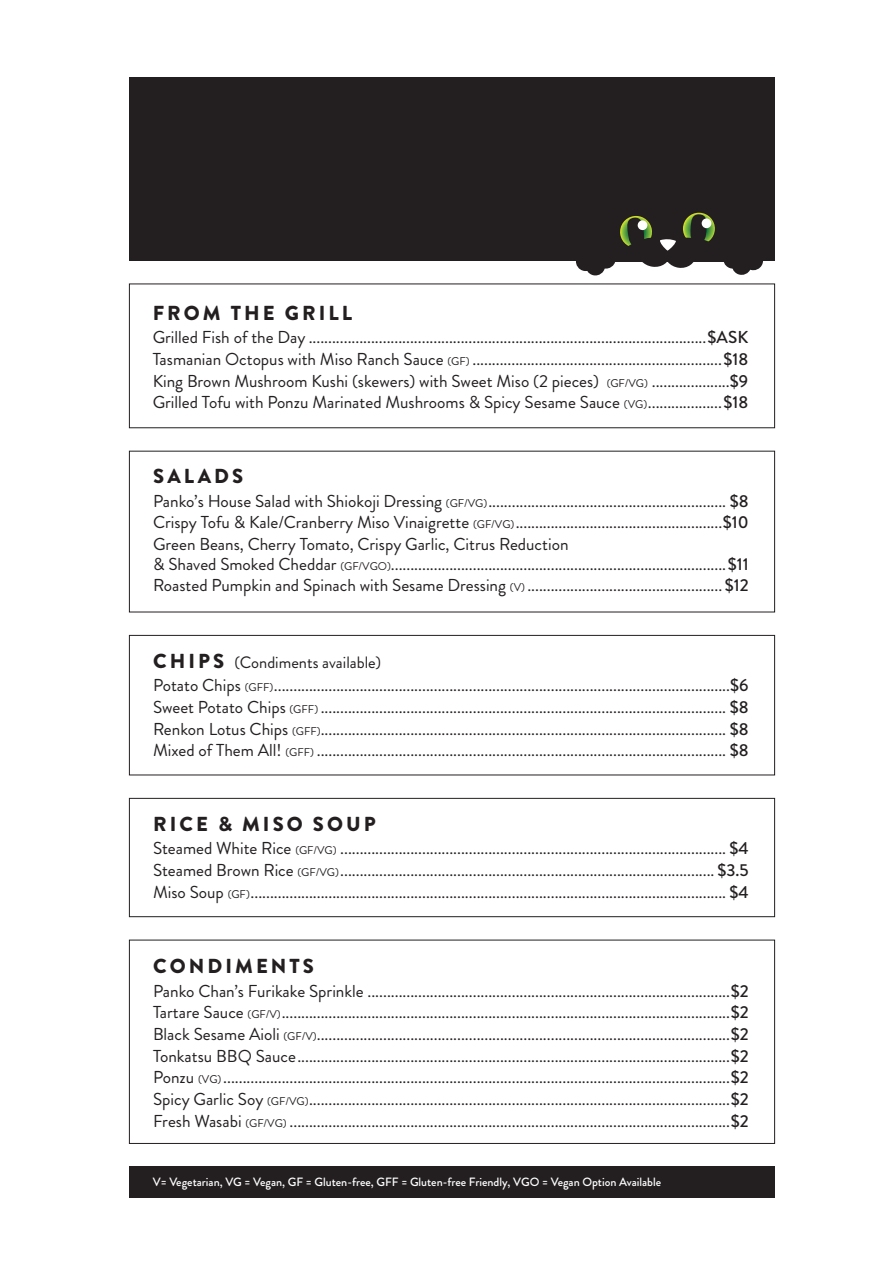
<style>
.page{position:relative;width:893px;height:1263px;background:#fff}
.page>*{position:absolute;margin:0;border:0;box-sizing:border-box;transform-origin:0 0}
.Heading{font:900 20.25px "Brandon Grotesque";letter-spacing:.15em;color:#231f20}
.Menu_Item{font:17.25px/19.5px "Brandon Grotesque";color:#231f20}
.Heading-2{font:16.5px "Brandon Grotesque";color:#231f20}
.Menu_Item_-_Short{font:500 12px "Brandon Grotesque";color:#fff}
.s1{font-weight:500}
.s2{font-size:11.25px}
.s3{font-weight:900;font-size:20.25px}
</style>
<div class="page">
<div style="left:129px;top:1166px;width:646px;height:32px;background:#231f20"></div>
<div style="left:129px;top:635px;width:646px;height:140px;border:1px solid #231f20"></div>
<div style="left:129px;top:798px;width:646px;height:119px;border:1px solid #231f20"></div>
<div style="left:129px;top:940px;width:646px;height:204px;border:1px solid #231f20"></div>
<div style="left:129px;top:78px;width:646px;height:183px;background:#231f20"></div>
<svg style="left:576px;top:212px;width:187px;height:64px"></svg>
<p class="Heading" style="left:153px;top:298px;width:201px">FROM THE GRILL</p>
<p class="Menu_Item" style="left:153px;top:328px;width:597px">Grilled Fish of the Day ......................................................................................................<span class="s1">$ASK</span></p>
<p class="Menu_Item" style="left:153px;top:350px;width:597px">Tasmanian Octopus with Miso Ranch Sauce <span class="s2">(GF)</span> ................................................................<span class="s1">$18</span></p>
<p class="Menu_Item" style="left:153px;top:371px;width:597px">King Brown Mushroom Kushi (skewers) with Sweet Miso (2 pieces) <span class="s2">(GF/VG)</span> ....................<span class="s1">$9</span></p>
<p class="Menu_Item" style="left:153px;top:393px;width:597px">Grilled Tofu with Ponzu Marinated Mushrooms &amp; Spicy Sesame Sauce <span class="s2">(VG)</span>...................<span class="s1">$18</span></p>
<p class="Heading" style="left:153px;top:462px;width:92px">SALADS</p>
<p class="Menu_Item" style="left:153px;top:491px;width:597px">Panko’s House Salad with Shiokoji Dressing <span class="s2">(GF/VG)</span>............................................................. <span class="s1">$8</span></p>
<p class="Menu_Item" style="left:153px;top:513px;width:597px">Crispy Tofu &amp; Kale/Cranberry Miso Vinaigrette <span class="s2">(GF/VG)</span>.....................................................<span class="s1">$10</span></p>
<p class="Menu_Item" style="left:153px;top:535px;width:597px">Green Beans, Cherry Tomato, Crispy Garlic, Citrus Reduction<br>&amp; Shaved Smoked Cheddar <span class="s2">(GF/VGO)</span>......................................................................................<span class="s1">$11</span></p>
<p class="Menu_Item" style="left:153px;top:576px;width:597px">Roasted Pumpkin and Spinach with Sesame Dressing <span class="s2">(V)</span> .................................................. <span class="s1">$12</span></p>
<p class="Heading-2" style="left:153px;top:650px;width:230px"><span class="s3">CHIPS</span> (Condiments available)</p>
<p class="Menu_Item" style="left:153px;top:676px;width:597px">Potato Chips <span class="s2">(GFF)</span>.....................................................................................................................<span class="s1">$6</span></p>
<p class="Menu_Item" style="left:153px;top:697px;width:597px">Sweet Potato Chips <span class="s2">(GFF)</span> ........................................................................................................ <span class="s1">$8</span></p>
<p class="Menu_Item" style="left:153px;top:719px;width:597px">Renkon Lotus Chips <span class="s2">(GFF)</span>........................................................................................................ <span class="s1">$8</span></p>
<p class="Menu_Item" style="left:153px;top:741px;width:597px">Mixed of Them All! <span class="s2">(GFF)</span> ......................................................................................................... <span class="s1">$8</span></p>
<p class="Heading" style="left:153px;top:809px;width:224px">RICE &amp; MISO SOUP</p>
<p class="Menu_Item" style="left:153px;top:839px;width:597px">Steamed White Rice <span class="s2">(GF/VG)</span> ................................................................................................... <span class="s1">$4</span></p>
<p class="Menu_Item" style="left:153px;top:860px;width:597px">Steamed Brown Rice <span class="s2">(GF/VG)</span>................................................................................................ <span class="s1">$3.5</span></p>
<p class="Menu_Item" style="left:153px;top:882px;width:597px">Miso Soup <span class="s2">(GF)</span>.......................................................................................................................... <span class="s1">$4</span></p>
<p class="Heading" style="left:153px;top:952px;width:162px">CONDIMENTS</p>
<p class="Menu_Item" style="left:153px;top:981px;width:597px">Panko Chan’s Furikake Sprinkle .............................................................................................<span class="s1">$2</span></p>
<p class="Menu_Item" style="left:153px;top:1003px;width:597px">Tartare Sauce <span class="s2">(GF/V)</span>...................................................................................................................<span class="s1">$2</span></p>
<p class="Menu_Item" style="left:153px;top:1024px;width:597px">Black Sesame Aioli <span class="s2">(GF/V)</span>..........................................................................................................<span class="s1">$2</span></p>
<p class="Menu_Item" style="left:153px;top:1046px;width:597px">Tonkatsu BBQ Sauce...............................................................................................................<span class="s1">$2</span></p>
<p class="Menu_Item" style="left:153px;top:1068px;width:597px">Ponzu <span class="s2">(VG)</span> ..................................................................................................................................<span class="s1">$2</span></p>
<p class="Menu_Item" style="left:153px;top:1089px;width:597px">Spicy Garlic Soy <span class="s2">(GF/VG)</span>............................................................................................................<span class="s1">$2</span></p>
<p class="Menu_Item" style="left:153px;top:1111px;width:597px">Fresh Wasabi <span class="s2">(GF/VG)</span> .................................................................................................................<span class="s1">$2</span></p>
<p class="Menu_Item_-_Short" style="left:153px;top:1174px;width:510px">V= Vegetarian, VG = Vegan, GF = Gluten-free, GFF = Gluten-free Friendly, VGO = Vegan Option Available</p>
</div>
